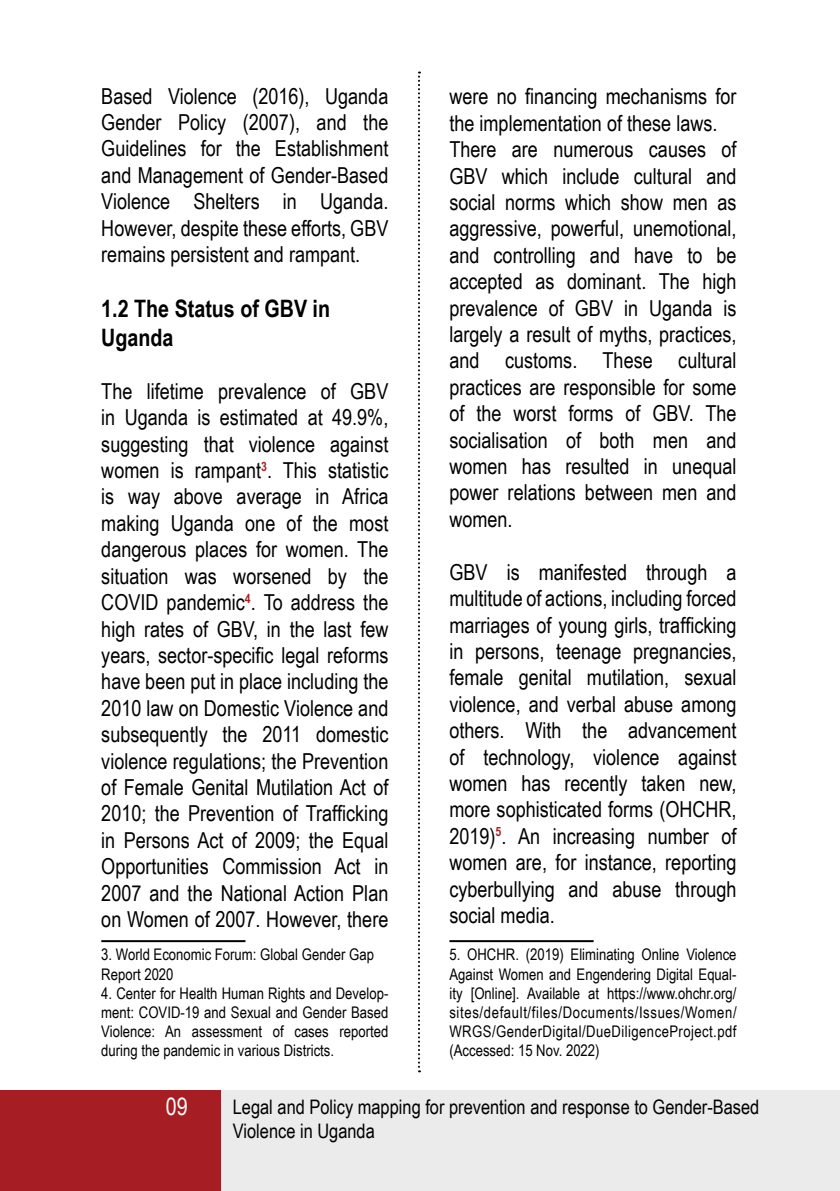
<style>
.page{position:relative;width:840px;height:1191px;background:#fff}
.page>*{position:absolute;margin:0;border:0;box-sizing:border-box;transform-origin:0 0}
.t1{font:700 24px/28.8px "Arial Narrow";color:#000}
.t2{font:24px "Arial Narrow";color:#fff}
.t3{font:22px/26.4px "Arial Narrow";color:#000;text-align:justify}
.t4{font:20px/24px "Arial Narrow";color:#000}
.t5{font:16px/19.2px "Arial Narrow";color:#000;text-align:justify}
</style>
<div class="page">
<div style="left:0;top:1090px;width:839px;height:101px;background:#ebebec"></div>
<div style="left:0;top:1090px;width:221px;height:101px;background:#a61e23"></div>
<hr style="left:101px;top:940px;width:144px;height:2px;background:#000">
<hr style="left:449px;top:940px;width:144px;height:2px;background:#000">
<svg style="left:418px;top:72px;width:2px;height:1000px"></svg>
<p class="t3" style="left:101px;top:82px;width:288px">Based Violence (2016), Uganda Gender Policy (2007), and the Guidelines for the Establishment and Management of Gender-Based Violence Shelters in Uganda.<br>However, despite these efforts, GBV remains persistent and rampant.</p>
<p class="t1" style="left:101px;top:293px;width:230px">1.2 The Status of GBV in<br>Uganda</p>
<p class="t3" style="left:101px;top:377px;width:288px">The lifetime prevalence of GBV in Uganda is estimated at 49.9%, suggesting that violence against women is rampant<sup>3</sup>. This statistic is way above average in Africa making Uganda one of the most dangerous places for women. The situation was worsened by the COVID pandemic<sup>4</sup>. To address the high rates of GBV, in the last few years, sector-specific legal reforms have been put in place including the 2010 law on Domestic Violence and subsequently the 2011 domestic violence regulations; the Prevention of Female Genital Mutilation Act of 2010; the Prevention of Trafficking in Persons Act of 2009; the Equal Opportunities Commission Act in 2007 and the National Action Plan on Women of 2007. However, there</p>
<p class="t5" style="left:101px;top:944px;width:274px">3. World Economic Forum: Global Gender Gap<br>Report 2020</p>
<p class="t5" style="left:101px;top:983px;width:288px">4. Center for Health Human Rights and Develop&shy;ment: COVID-19 and Sexual and Gender Based Violence: An assessment of cases reported during the pandemic in various Districts.</p>
<p class="t3" style="left:449px;top:83px;width:288px;text-align:left">were no financing mechanisms for the implementation of these laws.<br>There are numerous causes of<br>GBV which include cultural and social norms which show men as aggressive, powerful, unemotional, and controlling and have to be accepted as dominant. The high prevalence of GBV in Uganda is largely a result of myths, practices, and customs. These cultural practices are responsible for some of the worst forms of GBV. The socialisation of both men and women has resulted in unequal power relations between men and women.</p>
<p class="t3" style="left:449px;top:558px;width:288px">GBV is manifested through a multitude of actions, including forced marriages of young girls, trafficking in persons, teenage pregnancies, female genital mutilation, sexual violence, and verbal abuse among others. With the advancement of technology, violence against women has recently taken new, more sophisticated forms (OHCHR, 2019)<sup>5</sup>. An increasing number of women are, for instance, reporting cyberbullying and abuse through social media.</p>
<p class="t5" style="left:449px;top:944px;width:289px">5. OHCHR. (2019) Eliminating Online Violence Against Women and Engendering Digital Equal&shy;ity [Online]. Available at https://www.ohchr.org/ sites/default/files/Documents/Issues/Women/ WRGS/GenderDigital/DueDiligenceProject.pdf (Accessed: 15 Nov. 2022)</p>
<p class="t2" style="left:166px;top:1088px;width:23px">09</p>
<p class="t4" style="left:233px;top:1094px;width:528px">Legal and Policy mapping for prevention and response to Gender-Based<br>Violence in Uganda</p>
</div>
